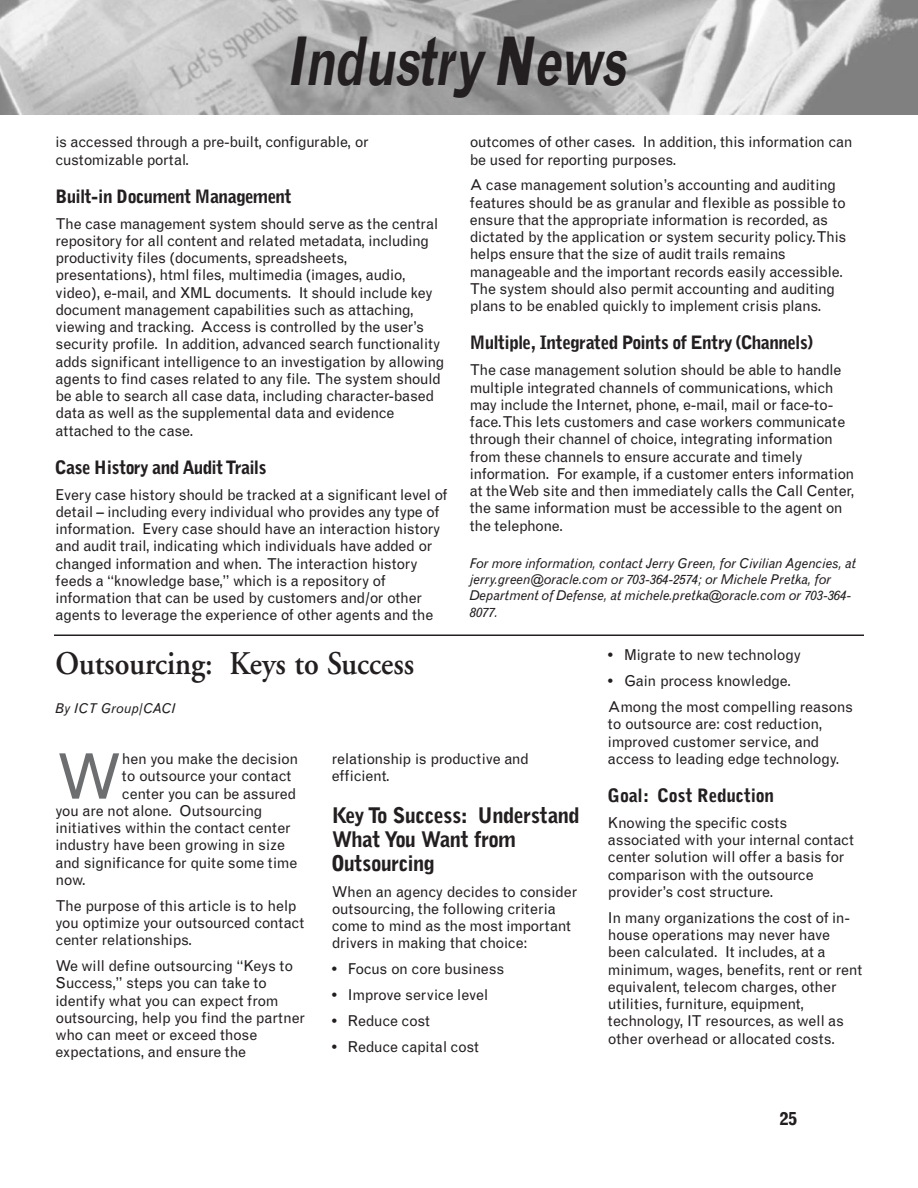
<style>
.page{position:relative;width:918px;height:1188px;background:#fff}
.page>*{position:absolute;margin:0;border:0;box-sizing:border-box;transform-origin:0 0}
.t1{font:italic 700 67.2px "Grotesque";letter-spacing:-.025em;color:#231f20;scale:.71 1}
.t2{font:62.85px "Grotesque";color:#6c6e70}
.t3{font:600 33px "Adobe Garamond";color:#231f20;scale:.91 1}
.t4{font:900 21px/24px "Grotesque";letter-spacing:-.035em;color:#231f20}
.t5{font:900 18px "Grotesque";letter-spacing:-.035em;color:#231f20}
.t6{font:900 18px "Grotesque";letter-spacing:-.01em;color:#231f20}
.t7{font:700 18px "Grotesque";color:#231f20}
.t8{font:15px/17.2px "Grotesque";letter-spacing:-.02em;color:#231f20}
.t9{font:italic 13.5px/16.2px "Grotesque";letter-spacing:-.01em;color:#231f20}
.s1{font-weight:700}
</style>
<div class="page">
<img style="left:0;top:0;width:918px;height:114px">
<hr style="left:54px;top:635px;width:810px;height:1px;background:#231f20">
<h1 class="t1" style="left:290px;top:37px;width:478px">Industry News</h1>
<p class="t8" style="left:56px;top:135px;width:315px">is accessed through a pre-built, configurable, or customizable portal.</p>
<p class="t5" style="left:56px;top:189px;width:238px">Built-in Document Management</p>
<p class="t8" style="left:56px;top:216px;width:390px">The case management system should serve as the central repository for all content and related metadata, including productivity files (documents, spreadsheets, presentations), html files, multimedia (images, audio, video), e-mail, and XML documents. It should include key document management capabilities such as attaching, viewing and tracking. Access is controlled by the user’s security profile. In addition, advanced search functionality adds significant intelligence to an investigation by allowing agents to find cases related to any file. The system should be able to search all case data, including character-based data as well as the supplemental data and evidence attached to the case.</p>
<p class="t5" style="left:56px;top:460px;width:212px">Case History and Audit Trails</p>
<p class="t8" style="left:56px;top:487px;width:393px">Every case history should be tracked at a significant level of detail – including every individual who provides any type of information. Every case should have an interaction history and audit trail, indicating which individuals have added or changed information and when. The interaction history feeds a “knowledge base,” which is a repository of information that can be used by customers and/or other agents to leverage the experience of other agents and the</p>
<p class="t8" style="left:470px;top:135px;width:384px">outcomes of other cases. In addition, this information can be used for reporting purposes.</p>
<p class="t8" style="left:470px;top:178px;width:378px">A case management solution’s accounting and auditing features should be as granular and flexible as possible to ensure that the appropriate information is recorded, as dictated by the application or system security policy. This helps ensure that the size of audit trails remains manageable and the important records easily accessible.<br>The system should also permit accounting and auditing plans to be enabled quickly to implement crisis plans.</p>
<p class="t5" style="left:470px;top:336px;width:345px">Multiple, Integrated Points of Entry (Channels)</p>
<p class="t8" style="left:470px;top:363px;width:386px">The case management solution should be able to handle multiple integrated channels of communications, which may include the Internet, phone, e-mail, mail or face-to&shy;face. This lets customers and case workers communicate through their channel of choice, integrating information from these channels to ensure accurate and timely information. For example, if a customer enters information at the Web site and then immediately calls the Call Center, the same information must be accessible to the agent on the telephone.</p>
<p class="t9" style="left:470px;top:556px;width:388px">For more information, contact Jerry Green, for Civilian Agencies, at jerry.green@oracle.com or 703-364-2574; or Michele Pretka, for Department of Defense, at michele.pretka@oracle.com or 703-364- 8077.</p>
<h3 class="t3" style="left:56px;top:651px;width:396px">Outsourcing: Keys to Success</h3>
<p class="t9" style="left:56px;top:701px;width:122px">By ICT Group/CACI</p>
<h2 class="t2" style="left:56px;top:753px;width:69px">W</h2>
<p class="t8" style="left:122px;top:752px;width:178px">hen you make the decision</p>
<p class="t8" style="left:122px;top:769px;width:171px">to outsource your contact</p>
<p class="t8" style="left:122px;top:786px;width:176px">center you can be assured</p>
<p class="t8" style="left:56px;top:803px;width:209px">you are not alone. Outsourcing</p>
<p class="t8" style="left:56px;top:821px;width:237px">initiatives within the contact center</p>
<p class="t8" style="left:56px;top:838px;width:231px">industry have been growing in size</p>
<p class="t8" style="left:56px;top:855px;width:243px">and significance for quite some time</p>
<p class="t8" style="left:56px;top:872px;width:32px">now.</p>
<p class="t8" style="left:56px;top:898px;width:250px">The purpose of this article is to help you optimize your outsourced contact center relationships.</p>
<p class="t8" style="left:55px;top:959px;width:251px">We will define outsourcing “Keys to<br>Success,” steps you can take to identify what you can expect from outsourcing, help you find the partner who can meet or exceed those expectations, and ensure the</p>
<p class="t8" style="left:332px;top:752px;width:199px">relationship is productive and efficient.</p>
<h3 class="t4" style="left:332px;top:804px;width:250px">Key To Success: Understand<br>What You Want from<br>Outsourcing</h3>
<p class="t8" style="left:332px;top:884px;width:247px">When an agency decides to consider outsourcing, the following criteria come to mind as the most important drivers in making that choice:</p>
<p class="t8" style="left:332px;top:962px;width:174px"><span class="s1">•</span> Focus on core business</p>
<p class="t8" style="left:332px;top:988px;width:158px"><span class="s1">•</span> Improve service level</p>
<p class="t8" style="left:332px;top:1013px;width:100px"><span class="s1">•</span> Reduce cost</p>
<p class="t8" style="left:332px;top:1039px;width:149px"><span class="s1">•</span> Reduce capital cost</p>
<p class="t8" style="left:608px;top:648px;width:195px"><span class="s1">•</span> Migrate to new technology</p>
<p class="t8" style="left:608px;top:669px;width:247px;line-height:26px"><span class="s1">•</span> Gain process knowledge.<br>Among the most compelling reasons</p>
<p class="t8" style="left:608px;top:717px;width:233px">to outsource are: cost reduction, improved customer service, and access to leading edge technology.</p>
<p class="t6" style="left:608px;top:789px;width:168px">Goal: Cost Reduction</p>
<p class="t8" style="left:608px;top:815px;width:248px">Knowing the specific costs associated with your internal contact center solution will offer a basis for comparison with the outsource provider’s cost structure.</p>
<p class="t8" style="left:608px;top:910px;width:256px">In many organizations the cost of in&shy;house operations may never have been calculated. It includes, at a minimum, wages, benefits, rent or rent equivalent, telecom charges, other utilities, furniture, equipment, technology, IT resources, as well as other overhead or allocated costs.</p>
<p class="t7" style="left:780px;top:1112px;width:19px">25</p>
</div>
